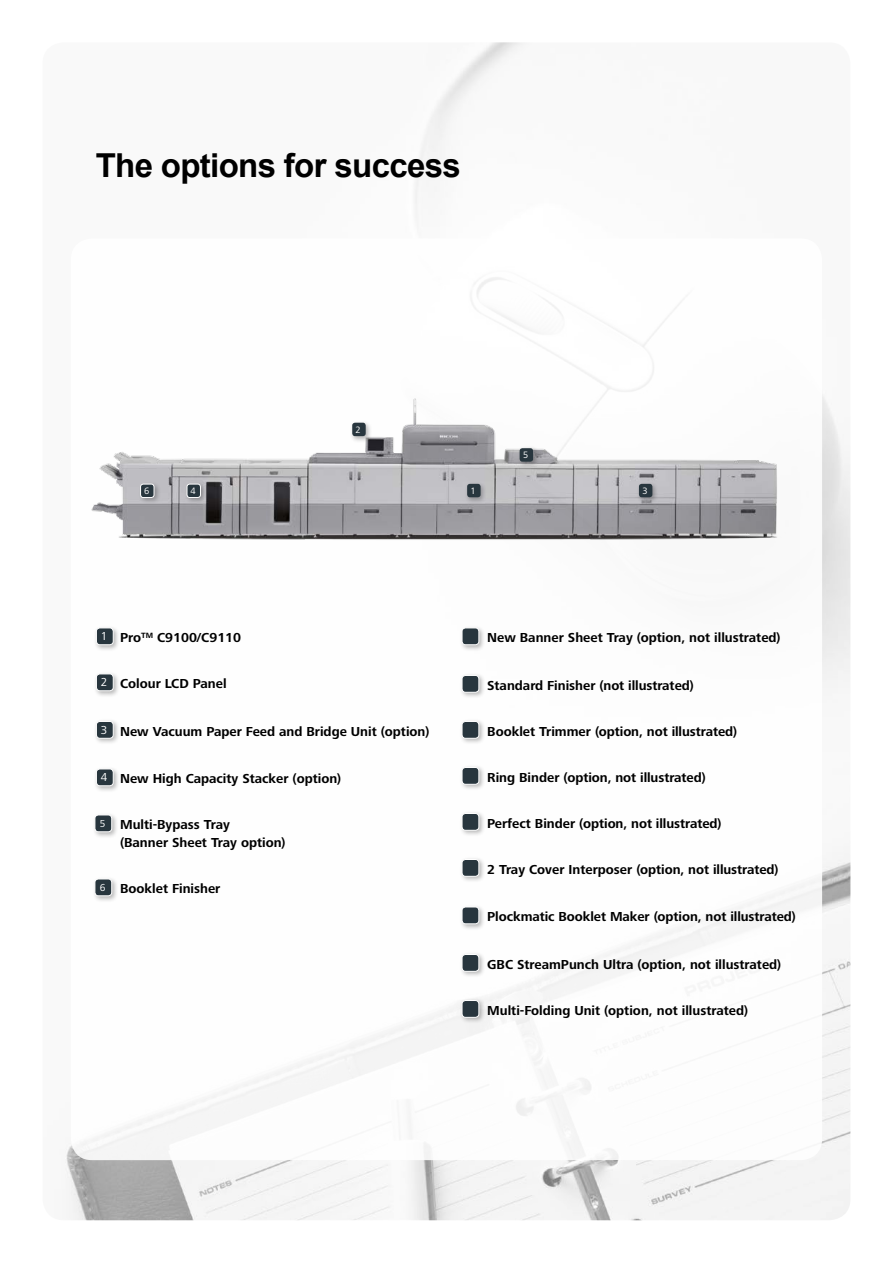
<style>
.page{position:relative;width:893px;height:1263px;background:#fff}
.page>*{position:absolute;margin:0;border:0;box-sizing:border-box;transform-origin:0 0}
.t1{font:700 33px "Arial";letter-spacing:-.02em;color:#000}
.t2{font:700 13.5px/18px "Frutiger Next LTW1 G";color:#000}
.t3{font:9.6px "Frutiger Next LTW1 G";color:#fff}
.s1{font-weight:400;font-size:12px;color:#fff}
</style>
<div class="page">
<img style="left:65px;top:42px;width:785px;height:1178px">
<div style="left:71px;top:238px;width:751px;height:922px;background:#fff;border-radius:21px"></div>
<img style="left:71px;top:247px;width:706px;height:293px">
<div style="left:94px;top:625px;width:26px;height:26px;background:#000;opacity:.29"></div>
<div style="left:96px;top:628px;width:17px;height:17px;background:#28363e;border-radius:3px"></div>
<div style="left:96px;top:628px;width:18px;height:17px;border:1px solid #fff;border-radius:3px"></div>
<div style="left:94px;top:671px;width:26px;height:26px;background:#000;opacity:.29"></div>
<div style="left:96px;top:674px;width:17px;height:17px;background:#28363e;border-radius:3px"></div>
<div style="left:96px;top:674px;width:18px;height:17px;border:1px solid #fff;border-radius:3px"></div>
<div style="left:94px;top:718px;width:26px;height:27px;background:#000;opacity:.29"></div>
<div style="left:96px;top:721px;width:17px;height:17px;background:#28363e;border-radius:3px"></div>
<div style="left:96px;top:721px;width:18px;height:17px;border:1px solid #fff;border-radius:3px"></div>
<div style="left:94px;top:766px;width:26px;height:26px;background:#000;opacity:.29"></div>
<div style="left:96px;top:769px;width:17px;height:17px;background:#28363e;border-radius:3px"></div>
<div style="left:96px;top:769px;width:18px;height:17px;border:1px solid #fff;border-radius:3px"></div>
<div style="left:92px;top:812px;width:26px;height:26px;background:#000;opacity:.29"></div>
<div style="left:95px;top:815px;width:17px;height:17px;background:#28363e;border-radius:3px"></div>
<div style="left:95px;top:815px;width:17px;height:17px;border:1px solid #fff;border-radius:3px"></div>
<div style="left:92px;top:876px;width:26px;height:26px;background:#000;opacity:.29"></div>
<div style="left:95px;top:879px;width:17px;height:17px;background:#28363e;border-radius:3px"></div>
<div style="left:95px;top:879px;width:17px;height:17px;border:1px solid #fff;border-radius:3px"></div>
<div style="left:459px;top:625px;width:27px;height:26px;background:#000;opacity:.29"></div>
<div style="left:462px;top:628px;width:17px;height:17px;background:#28363e;border-radius:3px"></div>
<div style="left:462px;top:628px;width:17px;height:17px;border:1px solid #fff;border-radius:3px"></div>
<div style="left:459px;top:672px;width:27px;height:27px;background:#000;opacity:.29"></div>
<div style="left:462px;top:675px;width:17px;height:17px;background:#28363e;border-radius:3px"></div>
<div style="left:462px;top:675px;width:17px;height:17px;border:1px solid #fff;border-radius:3px"></div>
<div style="left:459px;top:718px;width:27px;height:27px;background:#000;opacity:.29"></div>
<div style="left:462px;top:721px;width:17px;height:17px;background:#28363e;border-radius:3px"></div>
<div style="left:462px;top:721px;width:17px;height:17px;border:1px solid #fff;border-radius:3px"></div>
<div style="left:459px;top:764px;width:27px;height:27px;background:#000;opacity:.29"></div>
<div style="left:462px;top:767px;width:17px;height:17px;background:#28363e;border-radius:3px"></div>
<div style="left:462px;top:767px;width:17px;height:18px;border:1px solid #fff;border-radius:3px"></div>
<div style="left:459px;top:810px;width:27px;height:27px;background:#000;opacity:.29"></div>
<div style="left:462px;top:813px;width:17px;height:17px;background:#28363e;border-radius:3px"></div>
<div style="left:462px;top:813px;width:17px;height:18px;border:1px solid #fff;border-radius:3px"></div>
<div style="left:459px;top:857px;width:27px;height:26px;background:#000;opacity:.29"></div>
<div style="left:462px;top:859px;width:17px;height:17px;background:#28363e;border-radius:3px"></div>
<div style="left:462px;top:859px;width:17px;height:18px;border:1px solid #fff;border-radius:3px"></div>
<div style="left:459px;top:904px;width:27px;height:26px;background:#000;opacity:.29"></div>
<div style="left:462px;top:907px;width:17px;height:17px;background:#28363e;border-radius:3px"></div>
<div style="left:462px;top:907px;width:17px;height:17px;border:1px solid #fff;border-radius:3px"></div>
<div style="left:459px;top:952px;width:27px;height:26px;background:#000;opacity:.29"></div>
<div style="left:462px;top:954px;width:17px;height:17px;background:#28363e;border-radius:3px"></div>
<div style="left:462px;top:954px;width:17px;height:18px;border:1px solid #fff;border-radius:3px"></div>
<div style="left:459px;top:998px;width:27px;height:26px;background:#000;opacity:.29"></div>
<div style="left:462px;top:1000px;width:17px;height:17px;background:#28363e;border-radius:3px"></div>
<div style="left:462px;top:1000px;width:17px;height:18px;border:1px solid #fff;border-radius:3px"></div>
<div style="left:465px;top:481px;width:22px;height:23px;background:#000;opacity:.29"></div>
<div style="left:467px;top:484px;width:14px;height:13px;background:#28363e;border-radius:3px"></div>
<div style="left:350px;top:420px;width:22px;height:23px;background:#000;opacity:.29"></div>
<div style="left:352px;top:423px;width:14px;height:13px;background:#28363e;border-radius:3px"></div>
<div style="left:636px;top:481px;width:23px;height:23px;background:#000;opacity:.29"></div>
<div style="left:639px;top:484px;width:13px;height:13px;background:#28363e;border-radius:3px"></div>
<div style="left:184px;top:481px;width:23px;height:23px;background:#000;opacity:.29"></div>
<div style="left:187px;top:484px;width:13px;height:13px;background:#28363e;border-radius:3px"></div>
<div style="left:187px;top:484px;width:14px;height:14px;border:1px solid #fff;border-radius:3px"></div>
<div style="left:138px;top:481px;width:23px;height:23px;background:#000;opacity:.29"></div>
<div style="left:141px;top:484px;width:13px;height:13px;background:#28363e;border-radius:3px"></div>
<div style="left:140px;top:484px;width:14px;height:14px;border:1px solid #fff;border-radius:3px"></div>
<div style="left:517px;top:446px;width:23px;height:22px;background:#000;opacity:.29"></div>
<div style="left:520px;top:448px;width:13px;height:14px;background:#28363e;border-radius:3px"></div>
<h1 class="t1" style="left:96px;top:147px;width:367px">The options for success</h1>
<p class="t3" style="left:356px;top:424px;width:7px">2</p>
<p class="t3" style="left:523px;top:449px;width:7px">5</p>
<p class="t3" style="left:144px;top:485px;width:7px">6</p>
<p class="t3" style="left:191px;top:485px;width:7px">4</p>
<p class="t3" style="left:642px;top:485px;width:7px">3</p>
<p class="t3" style="left:471px;top:485px;width:7px">1</p>
<p class="t2" style="left:101px;top:629px;width:142px"><span class="s1">1</span> Pro<sup>TM</sup> C9100/C9110</p>
<p class="t2" style="left:101px;top:675px;width:127px"><span class="s1">2</span> Colour LCD Panel</p>
<p class="t2" style="left:101px;top:722px;width:330px"><span class="s1">3</span> New Vacuum Paper Feed and Bridge Unit (option)</p>
<p class="t2" style="left:101px;top:770px;width:242px"><span class="s1">4</span> New High Capacity Stacker (option)</p>
<p class="t2" style="left:120px;top:816px;width:167px;text-indent:-20px"><sup>5</sup> Multi-Bypass Tray<br>(Banner Sheet Tray option)</p>
<p class="t2" style="left:100px;top:880px;width:122px"><sup>6</sup> Booklet Finisher</p>
<p class="t2" style="left:487px;top:629px;width:295px">New Banner Sheet Tray (option, not illustrated)</p>
<p class="t2" style="left:487px;top:676px;width:208px">Standard Finisher (not illustrated)</p>
<p class="t2" style="left:487px;top:722px;width:251px">Booklet Trimmer (option, not illustrated)</p>
<p class="t2" style="left:487px;top:768px;width:220px">Ring Binder (option, not illustrated)</p>
<p class="t2" style="left:487px;top:814px;width:236px">Perfect Binder (option, not illustrated)</p>
<p class="t2" style="left:487px;top:860px;width:293px">2 Tray Cover Interposer (option, not illustrated)</p>
<p class="t2" style="left:487px;top:908px;width:310px">Plockmatic Booklet Maker (option, not illustrated)</p>
<p class="t2" style="left:487px;top:955px;width:296px">GBC StreamPunch Ultra (option, not illustrated)</p>
<p class="t2" style="left:487px;top:1001px;width:262px">Multi-Folding Unit (option, not illustrated)</p>
</div>
